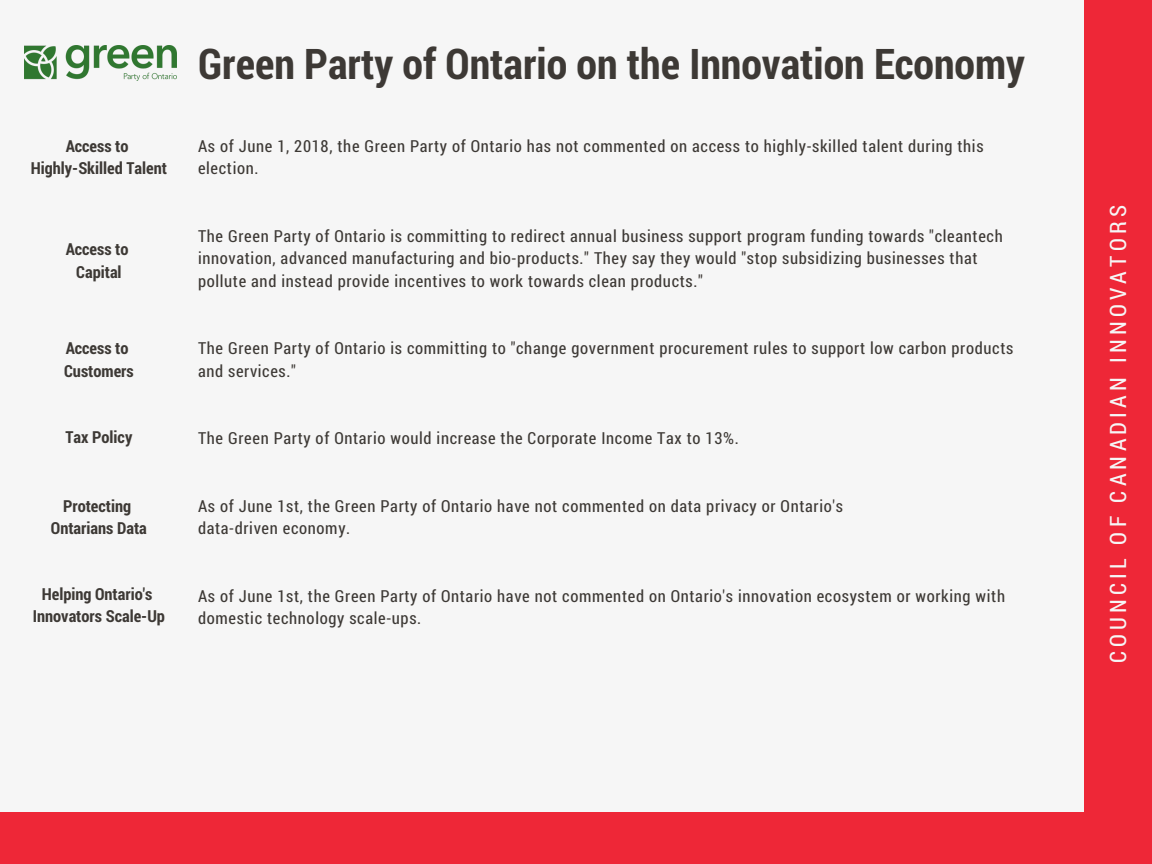
<style>
.page{position:relative;width:1152px;height:864px;background:#f6f6f6}
.page>*{position:absolute;margin:0;border:0;box-sizing:border-box;transform-origin:0 0}
.t1{font:700 42.3px "Roboto Condensed";color:#3d3935}
.t2{font:22.65px "Roboto Condensed";letter-spacing:.19em;color:#f6f6f6}
.t3{font:16.65px/22.5px "Roboto Condensed";letter-spacing:.04em;color:#3d3935}
.t4{font:700 16.65px/22.5px "Roboto Condensed";color:#3d3935;text-align:center}
</style>
<div class="page">
<div style="left:1085px;top:0;width:67px;height:864px;background:#ee2737"></div>
<img style="left:25px;top:45px;width:152px;height:36px">
<div style="left:0;top:812px;width:1123px;height:52px;background:#ee2737"></div>
<h1 class="t1" style="left:198px;top:34px;width:828px">Green Party of Ontario on the Innovation Economy</h1>
<p class="t4" style="left:31px;top:134px;width:138px">Access to<br>Highly-Skilled Talent</p>
<p class="t3" style="left:198px;top:134px;width:787px">As of June 1, 2018, the Green Party of Ontario has not commented on access to highly-skilled talent during this election.</p>
<p class="t4" style="left:66px;top:238px;width:64px">Access to<br>Capital</p>
<p class="t3" style="left:198px;top:224px;width:806px">The Green Party of Ontario is committing to redirect annual business support program funding towards "cleantech innovation, advanced manufacturing and bio-products." They say they would "stop subsidizing businesses that pollute and instead provide incentives to work towards clean products."</p>
<p class="t4" style="left:64px;top:337px;width:71px;text-align:left">Access to<br>Customers</p>
<p class="t3" style="left:198px;top:337px;width:817px">The Green Party of Ontario is committing to "change government procurement rules to support low carbon products and services."</p>
<p class="t4" style="left:66px;top:426px;width:68px">Tax Policy</p>
<p class="t3" style="left:198px;top:427px;width:542px">The Green Party of Ontario would increase the Corporate Income Tax to 13%.</p>
<p class="t4" style="left:51px;top:494px;width:97px">Protecting<br>Ontarians Data</p>
<p class="t3" style="left:198px;top:494px;width:646px">As of June 1st, the Green Party of Ontario have not commented on data privacy or Ontario's data-driven economy.</p>
<p class="t4" style="left:33px;top:582px;width:134px">Helping Ontario's<br>Innovators Scale-Up</p>
<p class="t3" style="left:198px;top:584px;width:809px">As of June 1st, the Green Party of Ontario have not commented on Ontario's innovation ecosystem or working with domestic technology scale-ups.</p>
<h2 class="t2" style="left:1102px;top:663px;width:460px;rotate:-90deg">COUNCIL OF CANADIAN INNOVATORS</h2>
</div>
